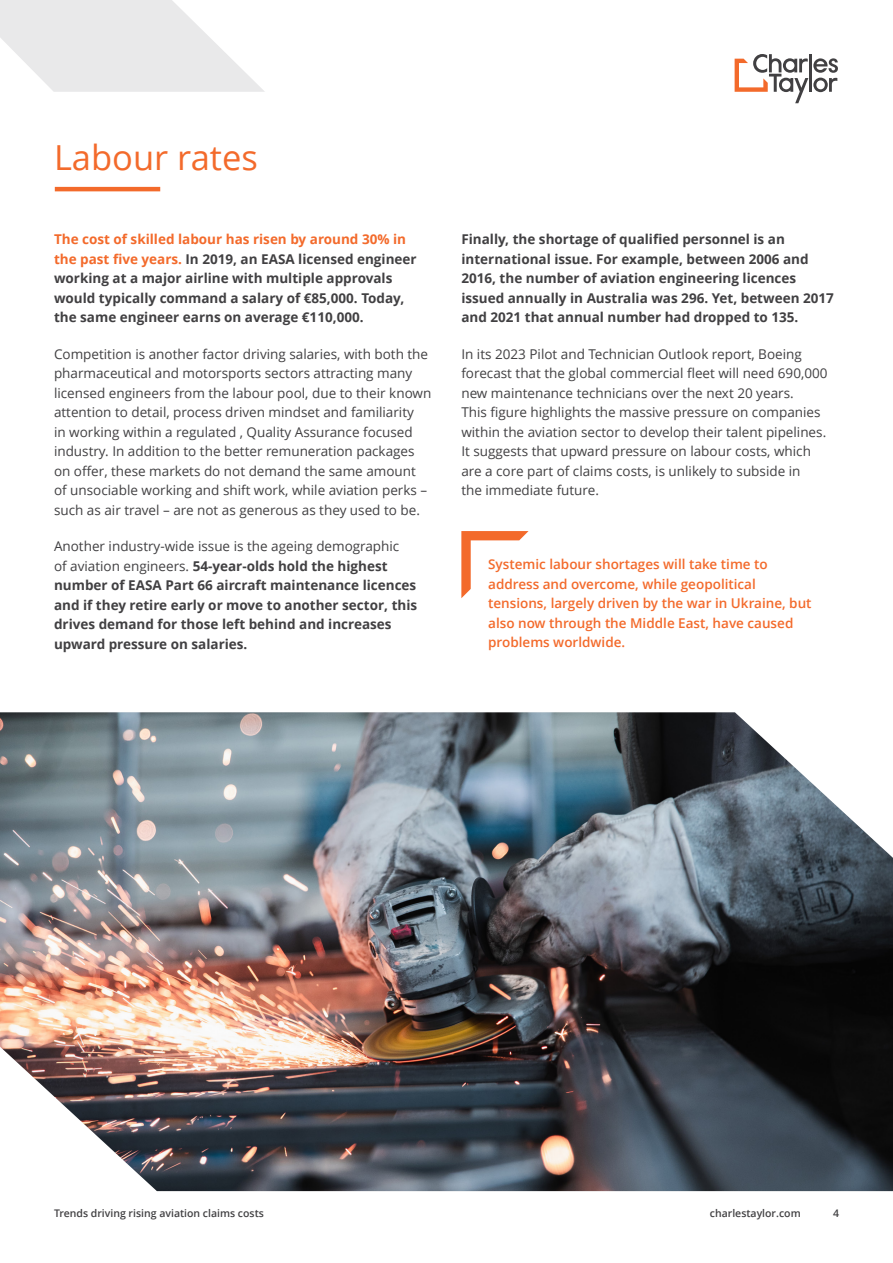
<style>
.page{position:relative;width:893px;height:1263px;background:#fff}
.page>*{position:absolute;margin:0;border:0;box-sizing:border-box;transform-origin:0 0}
.t1{font:34.5px "Open Sans";color:#f36a2b}
.t2{font:13.5px/19.5px "Open Sans";color:#414042}
.t3{font:700 13.5px/19.5px "Open Sans";color:#414042}
.t4{font:600 13.5px/19.5px "Open Sans";color:#f36a2b}
.t5{font:600 10.5px "Open Sans";color:#414042}
.s1{color:#f36a2b}
.s2{font-weight:400}
</style>
<div class="page">
<svg style="left:735px;top:54px;width:103px;height:49px"></svg>
<svg style="left:0;top:0;width:265px;height:92px"></svg>
<hr style="left:55px;top:187px;width:105px;height:4px;background:#f36a2b">
<svg style="left:461px;top:531px;width:68px;height:67px"></svg>
<img style="left:0;top:712px;width:893px;height:479px">
<h1 class="t1" style="left:54px;top:134px;width:205px">Labour rates</h1>
<p class="t3" style="left:54px;top:229px;width:364px"><span class="s1">The cost of skilled labour has risen by around 30% in the past five years.</span> In 2019, an EASA licensed engineer working at a major airline with multiple approvals would typically command a salary of €85,000. Today, the same engineer earns on average €110,000.</p>
<p class="t2" style="left:54px;top:344px;width:379px">Competition is another factor driving salaries, with both the pharmaceutical and motorsports sectors attracting many licensed engineers from the labour pool, due to their known attention to detail, process driven mindset and familiarity<br>in working within a regulated , Quality Assurance focused industry. In addition to the better remuneration packages on offer, these markets do not demand the same amount of unsociable working and shift work, while aviation perks – such as air travel – are not as generous as they used to be.</p>
<p class="t3" style="left:54px;top:536px;width:365px"><span class="s2">Another industry-wide issue is the ageing demographic<br>of aviation engineers.</span> 54-year-olds hold the highest number of EASA Part 66 aircraft maintenance licences and if they retire early or move to another sector, this drives demand for those left behind and increases upward pressure on salaries.</p>
<p class="t3" style="left:461px;top:229px;width:374px">Finally, the shortage of qualified personnel is an international issue. For example, between 2006 and 2016, the number of aviation engineering licences issued annually in Australia was 296. Yet, between 2017 and 2021 that annual number had dropped to 135.</p>
<p class="t2" style="left:461px;top:344px;width:368px">In its 2023 Pilot and Technician Outlook report, Boeing forecast that the global commercial fleet will need 690,000 new maintenance technicians over the next 20 years.<br>This figure highlights the massive pressure on companies within the aviation sector to develop their talent pipelines.<br>It suggests that upward pressure on labour costs, which are a core part of claims costs, is unlikely to subside in<br>the immediate future.</p>
<p class="t4" style="left:488px;top:554px;width:325px">Systemic labour shortages will take time to address and overcome, while geopolitical tensions, largely driven by the war in Ukraine, but also now through the Middle East, have caused problems worldwide.</p>
<p class="t5" style="left:54px;top:1206px;width:211px">Trends driving rising aviation claims costs</p>
<p class="t5" style="left:710px;top:1206px;width:92px">charlestaylor.com</p>
<p class="t5" style="left:833px;top:1206px;width:7px">4</p>
</div>
